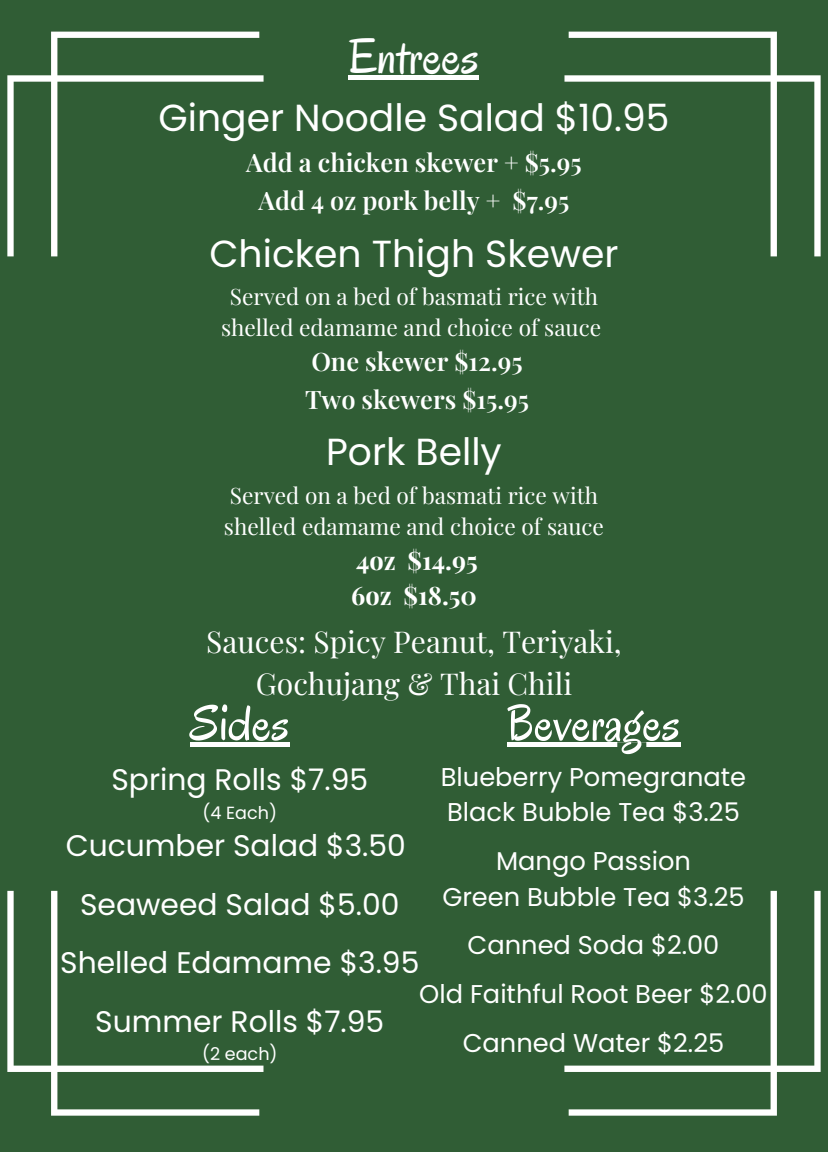
<style>
.page{position:relative;width:828px;height:1152px;background:#305d35}
.page>*{position:absolute;margin:0;border:0;box-sizing:border-box;transform-origin:0 0}
.t1{font:50.15px "Oregano";color:#fff}
.t2{font:50.1px "Oregano";color:#fff}
.t3{font:49.95px "Oregano";color:#fff}
.t4{font:37.7px "Poppins";color:#fff}
.t5{font:30.05px/42px "Playfair Display";color:#fff;text-align:center}
.t6{font:29.75px "Poppins";color:#fff}
.t7{font:25.7px/35.6px "Poppins";color:#fff}
.t8{font:600 25.35px/37.9px "Playfair Display";color:#fff;text-align:center}
.t9{font:700 25.35px "Playfair Display";color:#fff}
.t10{font:22.65px "Playfair Display";color:#fff}
.t11{font:17.6px "Poppins";color:#fff}
</style>
<div class="page">
<div style="left:190px;top:742px;width:99px;height:5px;background:#fff"></div>
<svg style="left:507px;top:742px;width:173px;height:5px"></svg>
<svg style="left:7px;top:890px;width:814px;height:182px"></svg>
<svg style="left:51px;top:890px;width:726px;height:226px"></svg>
<svg style="left:7px;top:75px;width:814px;height:182px"></svg>
<svg style="left:51px;top:32px;width:726px;height:225px"></svg>
<h1 class="t3" style="left:349px;top:25px;width:132px">Entrees</h1>
<h1 class="t4" style="left:159px;top:91px;width:512px">Ginger Noodle Salad $10.95</h1>
<h1 class="t8" style="left:246px;top:143px;width:337px">Add a chicken skewer + $5.95<br>Add 4 oz pork belly + $7.95</h1>
<p class="t4" style="left:210px;top:227px;width:410px">Chicken Thigh Skewer</p>
<p class="t10" style="left:230px;top:280px;width:370px">Served on a bed of basmati rice with</p>
<p class="t10" style="left:221px;top:312px;width:382px">shelled edamame and choice of sauce</p>
<p class="t8" style="left:311px;top:342px;width:213px">One skewer $12.95</p>
<p class="t8" style="left:305px;top:380px;width:225px">Two skewers $15.95</p>
<p class="t4" style="left:326px;top:426px;width:177px">Pork Belly</p>
<p class="t10" style="left:230px;top:479px;width:370px">Served on a bed of basmati rice with</p>
<p class="t10" style="left:224px;top:511px;width:382px">shelled edamame and choice of sauce</p>
<p class="t9" style="left:356px;top:543px;width:123px">4oz $14.95</p>
<p class="t9" style="left:351px;top:578px;width:127px">6oz $18.50</p>
<h2 class="t5" style="left:206px;top:619px;width:417px">Sauces: Spicy Peanut, Teriyaki,<br>Gochujang &amp; Thai Chili</h2>
<p class="t1" style="left:190px;top:691px;width:101px">Sides</p>
<p class="t6" style="left:111px;top:759px;width:258px">Spring Rolls $7.95</p>
<p class="t11" style="left:203px;top:800px;width:76px">(4 Each)</p>
<p class="t6" style="left:66px;top:825px;width:342px">Cucumber Salad $3.50</p>
<h2 class="t6" style="left:80px;top:883px;width:321px">Seaweed Salad $5.00</h2>
<h2 class="t6" style="left:60px;top:942px;width:361px">Shelled Edamame $3.95</h2>
<h2 class="t6" style="left:95px;top:1000px;width:291px">Summer Rolls $7.95</h2>
<h2 class="t11" style="left:202px;top:1042px;width:77px">(2 each)</h2>
<h2 class="t2" style="left:507px;top:692px;width:175px">Beverages</h2>
<h2 class="t7" style="left:441px;top:759px;width:307px">Blueberry Pomegranate<br>Black Bubble Tea $3.25</h2>
<h3 class="t7" style="left:442px;top:843px;width:304px;text-align:center">Mango Passion<br>Green Bubble Tea $3.25</h3>
<h3 class="t7" style="left:468px;top:928px;width:253px">Canned Soda $2.00</h3>
<h3 class="t7" style="left:419px;top:976px;width:350px">Old Faithful Root Beer $2.00</h3>
<h3 class="t7" style="left:463px;top:1025px;width:263px">Canned Water $2.25</h3>
</div>
